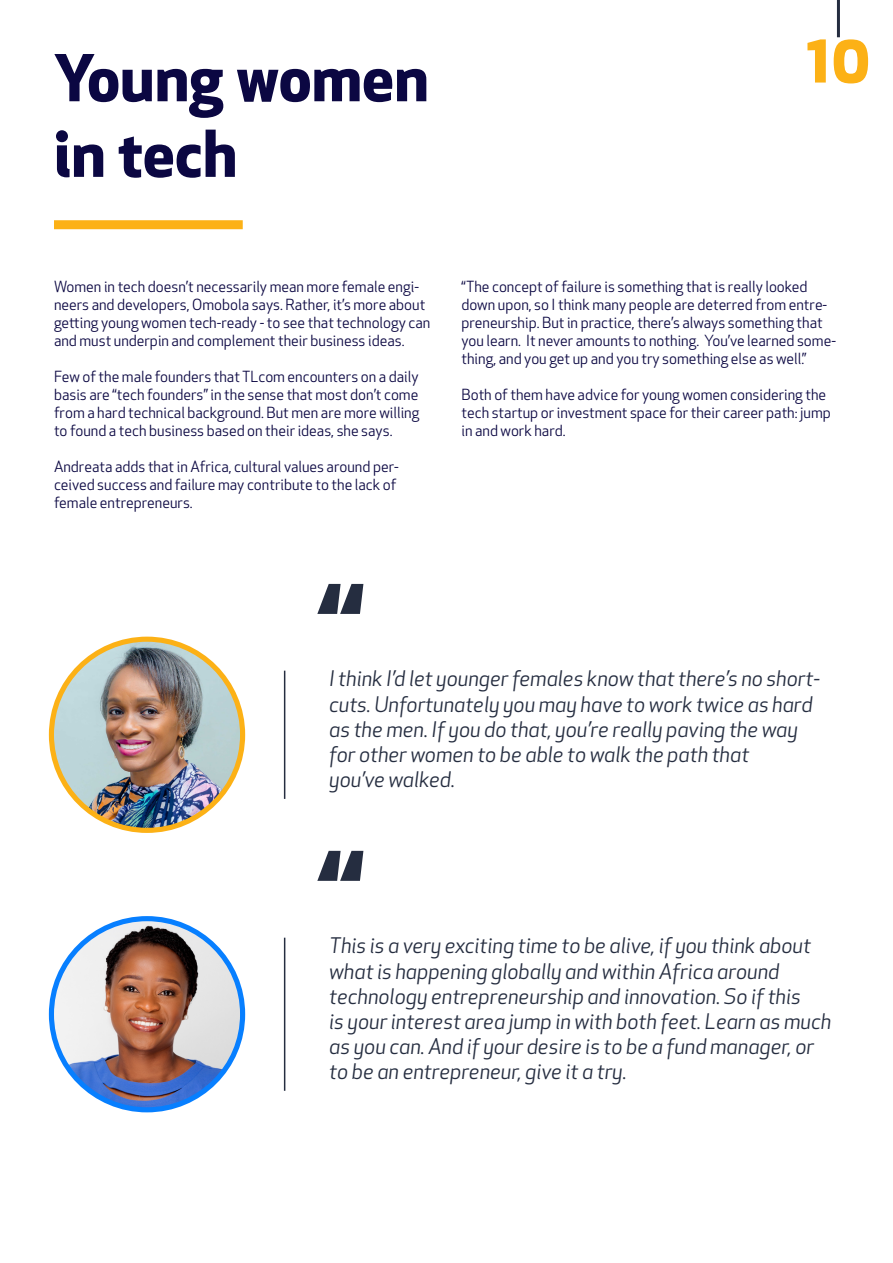
<style>
.page{position:relative;width:893px;height:1263px;background:#fff}
.page>*{position:absolute;margin:0;border:0;box-sizing:border-box;transform-origin:0 0}
.t1{font:700 120px "Apex New";color:#252d40}
.t2{font:700 67.5px "Apex New";color:#fcb116}
.t3{font:700 63px/75.6px "Apex New";color:#0b0742}
.t4{font:italic 21px/25.2px "Apex New";color:#252d40}
.t5{font:15px/18px "Apex New";color:#0b0742}
</style>
<div class="page">
<div style="left:49px;top:916px;width:196px;height:196px;background:#077fff;border-radius:50%"></div>
<div style="left:49px;top:637px;width:196px;height:196px;background:#fcb116;border-radius:50%"></div>
<hr style="left:837px;top:0;width:3px;height:37px;background:#252d40">
<div style="left:54px;top:220px;width:189px;height:9px;background:#fcb116"></div>
<img style="left:54px;top:642px;width:186px;height:186px;border-radius:93px">
<img style="left:54px;top:921px;width:186px;height:186px;border-radius:93px">
<hr style="left:284px;top:671px;width:1px;height:128px;background:#252d40">
<hr style="left:284px;top:938px;width:1px;height:153px;background:#252d40">
<h3 class="t3" style="left:54px;top:38px;width:377px">Young women in tech</h3>
<h2 class="t2" style="left:806px;top:9px;width:66px">10</h2>
<p class="t5" style="left:54px;top:277px;width:378px">Women in tech doesn’t necessarily mean more female engi&shy;neers and developers, Omobola says. Rather, it’s more about getting young women tech-ready - to see that technology can and must underpin and complement their business ideas.</p>
<p class="t5" style="left:54px;top:367px;width:367px;text-align:justify">Few of the male founders that TLcom encounters on a daily basis are “tech founders” in the sense that most don’t come from a hard technical background. But men are more willing to found a tech business based on their ideas, she says.</p>
<p class="t5" style="left:54px;top:457px;width:346px">Andreata adds that in Africa, cultural values around per&shy;ceived success and failure may contribute to the lack of female entrepreneurs.</p>
<h1 class="t1" style="left:319px;top:543px;width:49px">“</h1>
<p class="t5" style="left:461px;top:277px;width:376px">“The concept of failure is something that is really looked down upon, so I think many people are deterred from entre&shy;preneurship. But in practice, there’s always something that you learn. It never amounts to nothing. You’ve learned some&shy;thing, and you get up and you try something else as well.”</p>
<p class="t5" style="left:461px;top:385px;width:371px">Both of them have advice for young women considering the tech startup or investment space for their career path: jump in and work hard.</p>
<h3 class="t4" style="left:329px;top:666px;width:492px">I think I’d let younger females know that there’s no short&shy;cuts. Unfortunately you may have to work twice as hard as the men. If you do that, you’re really paving the way for other women to be able to walk the path that<br>you’ve walked.</h3>
<h1 class="t1" style="left:319px;top:810px;width:49px">“</h1>
<p class="t4" style="left:329px;top:933px;width:503px">This is a very exciting time to be alive, if you think about what is happening globally and within Africa around technology entrepreneurship and innovation. So if this<br>is your interest area jump in with both feet. Learn as much as you can. And if your desire is to be a fund manager, or to be an entrepreneur, give it a try.</p>
</div>
